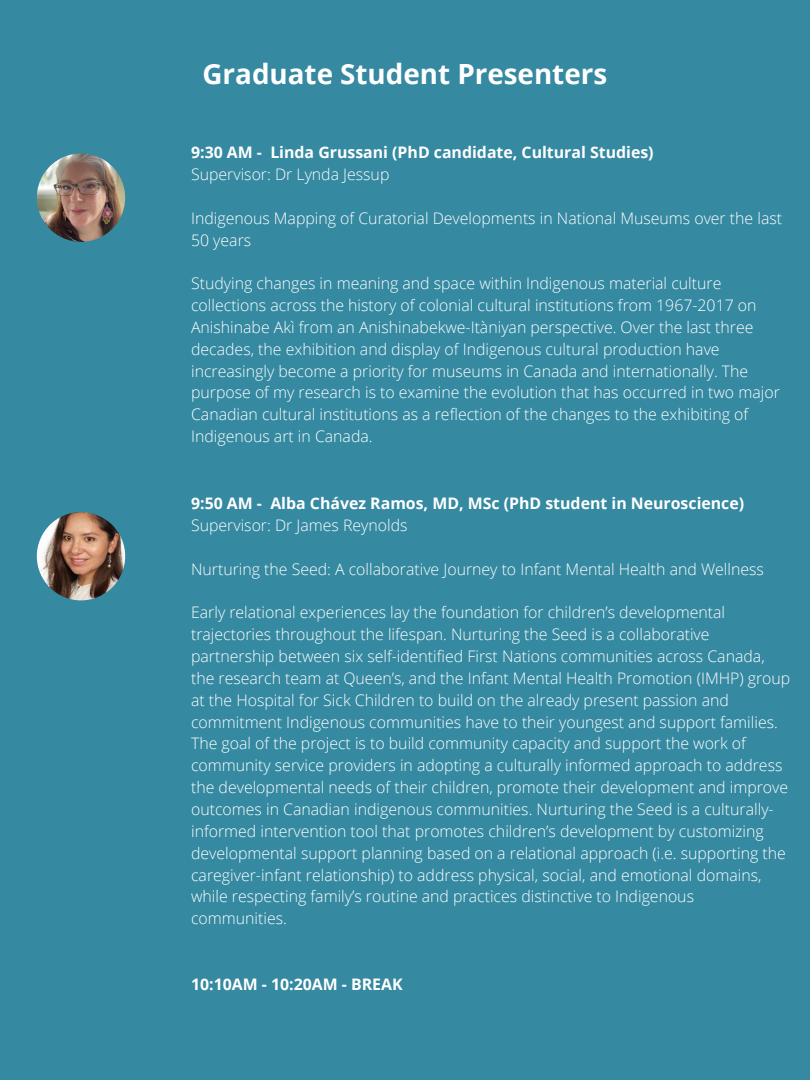
<style>
.page{position:relative;width:810px;height:1080px;background:#3589a1}
.page>*{position:absolute;margin:0;border:0;box-sizing:border-box;transform-origin:0 0}
.t1{font:700 27.81px "Open Sans";color:#fff}
.t2{font:300 15.88px/21.8px "Open Sans";color:#fff}
.t3{font:700 15.88px "Open Sans";color:#fff}
</style>
<div class="page">
<img style="left:37px;top:153px;width:88px;height:89px;border-radius:50%">
<img style="left:37px;top:512px;width:88px;height:88px;border-radius:50%">
<h1 class="t1" style="left:202px;top:55px;width:406px">Graduate Student Presenters</h1>
<p class="t3" style="left:191px;top:141px;width:464px">9:30 AM - Linda Grussani (PhD candidate, Cultural Studies)</p>
<p class="t2" style="left:191px;top:163px;width:200px">Supervisor: Dr Lynda Jessup</p>
<p class="t2" style="left:191px;top:207px;width:592px">Indigenous Mapping of Curatorial Developments in National Museums over the last<br>50 years</p>
<p class="t2" style="left:191px;top:272px;width:590px">Studying changes in meaning and space within Indigenous material culture collections across the history of colonial cultural institutions from 1967-2017 on Anishinabe Akì from an Anishinabekwe-Itàniyan perspective. Over the last three decades, the exhibition and display of Indigenous cultural production have increasingly become a priority for museums in Canada and internationally. The purpose of my research is to examine the evolution that has occurred in two major Canadian cultural institutions as a reflection of the changes to the exhibiting of Indigenous art in Canada.</p>
<p class="t3" style="left:191px;top:492px;width:555px">9:50 AM - Alba Chávez Ramos, MD, MSc (PhD student in Neuroscience)</p>
<p class="t2" style="left:191px;top:514px;width:218px">Supervisor: Dr James Reynolds</p>
<p class="t2" style="left:191px;top:558px;width:574px">Nurturing the Seed: A collaborative Journey to Infant Mental Health and Wellness</p>
<p class="t2" style="left:191px;top:601px;width:601px">Early relational experiences lay the foundation for children’s developmental trajectories throughout the lifespan. Nurturing the Seed is a collaborative partnership between six self-identified First Nations communities across Canada, the research team at Queen’s, and the Infant Mental Health Promotion (IMHP) group at the Hospital for Sick Children to build on the already present passion and commitment Indigenous communities have to their youngest and support families.<br>The goal of the project is to build community capacity and support the work of community service providers in adopting a culturally informed approach to address the developmental needs of their children, promote their development and improve outcomes in Canadian indigenous communities. Nurturing the Seed is a culturally&shy;informed intervention tool that promotes children’s development by customizing developmental support planning based on a relational approach (i.e. supporting the caregiver-infant relationship) to address physical, social, and emotional domains, while respecting family’s routine and practices distinctive to Indigenous communities.</p>
<p class="t3" style="left:191px;top:973px;width:213px">10:10AM - 10:20AM - BREAK</p>
</div>
